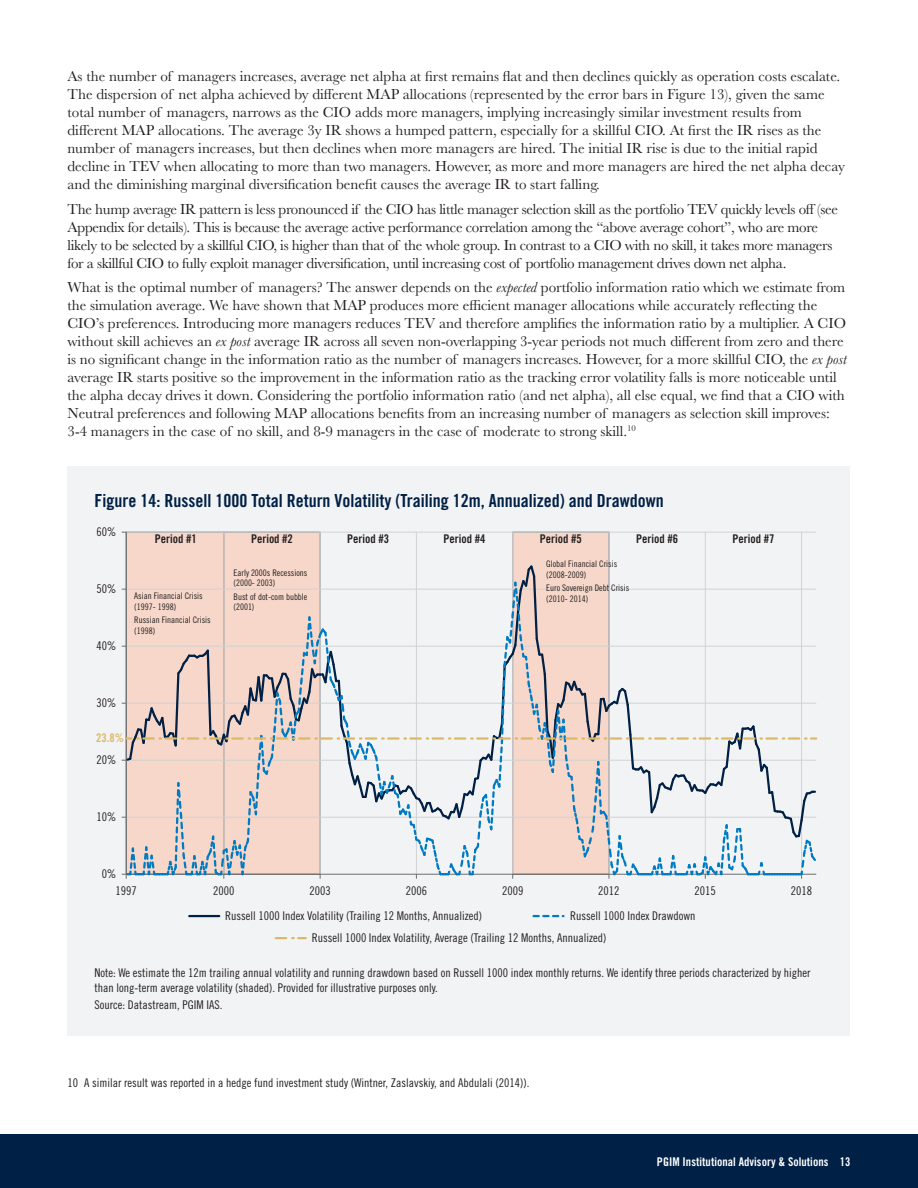
<style>
.page{position:relative;width:918px;height:1188px;background:#fff}
.page>*{position:absolute;margin:0;border:0;box-sizing:border-box;transform-origin:0 0}
.H3_Figure{font:18px "Trade Gothic LT Std Bd Cn 20";color:#002045}
.Body_Text{font:15px/18px "Baskerville";color:#231f20}
.Body_Text-2{font:15px/18px "Baskerville";letter-spacing:-.02em;color:#231f20}
.Note_Source{font:12px/14.4px "Trade Gothic LT Std Cn 18";color:#231f20}
.t1{font:12px/22px "Trade Gothic Cond Eighteen";color:#231f20}
.Footnote{font:12px "Trade Gothic LT Std Cn 18";color:#231f20}
.t2{font:12px "Trade Gothic Bold Cond Twenty";color:#231f20}
.t3{font:12px "Trade Gothic LT Std Bd Cn 20";letter-spacing:.005em;color:#fff}
.t4{font:12px/21.8px "Trade Gothic Bold Cond Twenty";color:#dcb967}
.t5{font:9px/10.5px "Trade Gothic Cond Eighteen";color:#231f20}
.s1{font-style:italic}
.s2{font-family:"Trade Gothic Cond Eighteen";color:#231f20}
</style>
<div class="page">
<div style="left:0;top:1134px;width:918px;height:54px;background:#002045"></div>
<div style="left:68px;top:467px;width:782px;height:569px;background:#f2f3f4"></div>
<div style="left:126px;top:532px;width:98px;height:342px;background:#f6d7c9"></div>
<div style="left:224px;top:532px;width:96px;height:342px;background:#f6d7c9"></div>
<div style="left:513px;top:532px;width:96px;height:342px;background:#f6d7c9"></div>
<hr style="left:189px;top:915px;width:30px;height:2px;background:#002045">
<svg style="left:534px;top:915px;width:30px;height:2px"></svg>
<svg style="left:276px;top:937px;width:30px;height:2px"></svg>
<hr style="left:801px;top:532px;width:1px;height:342px;background:#d1d2d4">
<hr style="left:705px;top:532px;width:1px;height:342px;background:#d1d2d4">
<hr style="left:609px;top:532px;width:1px;height:342px;background:#d1d2d4">
<hr style="left:512px;top:532px;width:1px;height:342px;background:#d1d2d4">
<hr style="left:126px;top:532px;width:690px;height:1px;background:#d1d2d4">
<hr style="left:416px;top:532px;width:1px;height:342px;background:#d1d2d4">
<hr style="left:320px;top:532px;width:1px;height:342px;background:#d1d2d4">
<hr style="left:223px;top:532px;width:1px;height:342px;background:#d1d2d4">
<hr style="left:126px;top:532px;width:1px;height:342px;background:#6c6d70">
<svg style="left:122px;top:563px;width:696px;height:316px"></svg>
<p class="Body_Text" style="left:68px;top:67px;width:779px">As the number of managers increases, average net alpha at first remains flat and then declines quickly as operation costs escalate.<br>The dispersion of net alpha achieved by different MAP allocations (represented by the error bars in Figure 13), given the same total number of managers, narrows as the CIO adds more managers, implying increasingly similar investment results from different MAP allocations. The average 3y IR shows a humped pattern, especially for a skillful CIO. At first the IR rises as the number of managers increases, but then declines when more managers are hired. The initial IR rise is due to the initial rapid decline in TEV when allocating to more than two managers. However, as more and more managers are hired the net alpha decay and the diminishing marginal diversification benefit causes the average IR to start falling.</p>
<p class="Body_Text-2" style="left:68px;top:200px;width:772px">The hump average IR pattern is less pronounced if the CIO has little manager selection skill as the portfolio TEV quickly levels off (see Appendix for details). This is because the average active performance correlation among the “above average cohort”, who are more likely to be selected by a skillful CIO, is higher than that of the whole group. In contrast to a CIO with no skill, it takes more managers for a skillful CIO to fully exploit manager diversification, until increasing cost of portfolio management drives down net alpha.</p>
<p class="Body_Text" style="left:68px;top:279px;width:781px">What is the optimal number of managers? The answer depends on the <span class="s1">expected</span> portfolio information ratio which we estimate from the simulation average. We have shown that MAP produces more efficient manager allocations while accurately reflecting the CIO’s preferences. Introducing more managers reduces TEV and therefore amplifies the information ratio by a multiplier. A CIO without skill achieves an <span class="s1">ex post</span> average IR across all seven non-overlapping 3-year periods not much different from zero and there is no significant change in the information ratio as the number of managers increases. However, for a more skillful CIO, the <span class="s1">ex post </span>average IR starts positive so the improvement in the information ratio as the tracking error volatility falls is more noticeable until the alpha decay drives it down. Considering the portfolio information ratio (and net alpha), all else equal, we find that a CIO with Neutral preferences and following MAP allocations benefits from an increasing number of managers as selection skill improves:<br>3-4 managers in the case of no skill, and 8-9 managers in the case of moderate to strong skill.<sup>10</sup></p>
<h3 class="H3_Figure" style="left:94px;top:489px;width:571px">Figure 14: Russell 1000 Total Return Volatility (Trailing 12m, Annualized) and Drawdown</h3>
<p class="t1" style="left:97px;top:521px;width:21px">60%</p>
<p class="t1" style="left:97px;top:578px;width:21px">50%</p>
<p class="t1" style="left:97px;top:635px;width:21px">40%</p>
<p class="t2" style="left:155px;top:531px;width:43px">Period #1</p>
<p class="t2" style="left:251px;top:531px;width:43px">Period #2</p>
<p class="t2" style="left:347px;top:531px;width:43px">Period #3</p>
<p class="t2" style="left:444px;top:531px;width:43px">Period #4</p>
<p class="t2" style="left:540px;top:531px;width:43px">Period #5</p>
<p class="t2" style="left:636px;top:531px;width:43px">Period #6</p>
<p class="t2" style="left:732px;top:531px;width:43px">Period #7</p>
<p class="t5" style="left:546px;top:559px;width:72px">Global Financial Crisis (2008-2009)</p>
<p class="t5" style="left:546px;top:583px;width:84px">Euro Sovereign Debt Crisis (2010- 2014)</p>
<p class="t5" style="left:234px;top:567px;width:75px">Early 2000s Recessions (2000- 2003)</p>
<p class="t5" style="left:234px;top:591px;width:75px">Bust of dot-com bubble (2001)</p>
<p class="t5" style="left:134px;top:591px;width:70px">Asian Financial Crisis (1997- 1998)</p>
<p class="t5" style="left:134px;top:615px;width:78px">Russian Financial Crisis (1998)</p>
<p class="t1" style="left:97px;top:692px;width:21px">30%</p>
<p class="t4" style="left:96px;top:727px;width:29px">23.8%<br><span class="s2">20%</span></p>
<p class="t1" style="left:97px;top:806px;width:21px">10%</p>
<p class="t1" style="left:102px;top:863px;width:16px">0%</p>
<p class="t1" style="left:116px;top:880px;width:23px">1997</p>
<p class="t1" style="left:213px;top:880px;width:23px">2000</p>
<p class="t1" style="left:309px;top:880px;width:23px">2003</p>
<p class="t1" style="left:406px;top:880px;width:23px">2006</p>
<p class="t1" style="left:502px;top:880px;width:23px">2009</p>
<p class="t1" style="left:598px;top:880px;width:23px">2012</p>
<p class="t1" style="left:695px;top:880px;width:23px">2015</p>
<p class="t1" style="left:791px;top:880px;width:23px">2018</p>
<p class="t1" style="left:225px;top:905px;width:258px">Russell 1000 Index Volatility (Trailing 12 Months, Annualized)</p>
<p class="t1" style="left:312px;top:905px;width:385px;text-indent:259px">Russell 1000 Index Drawdown<br>Russell 1000 Index Volatility, Average (Trailing 12 Months, Annualized)</p>
<p class="Note_Source" style="left:95px;top:966px;width:717px">Note: We estimate the 12m trailing annual volatility and running drawdown based on Russell 1000 index monthly returns. We identify three periods characterized by higher than long-term average volatility (shaded). Provided for illustrative purposes only.</p>
<p class="Note_Source" style="left:95px;top:998px;width:129px">Source: Datastream, PGIM IAS.</p>
<p class="Footnote" style="left:68px;top:1075px;width:464px">10 A similar result was reported in a hedge fund investment study (Wintner, Zaslavskiy, and Abdulali (2014)).</p>
<p class="t3" style="left:657px;top:1154px;width:195px">PGIM Institutional Advisory &amp; Solutions 13</p>
</div>
